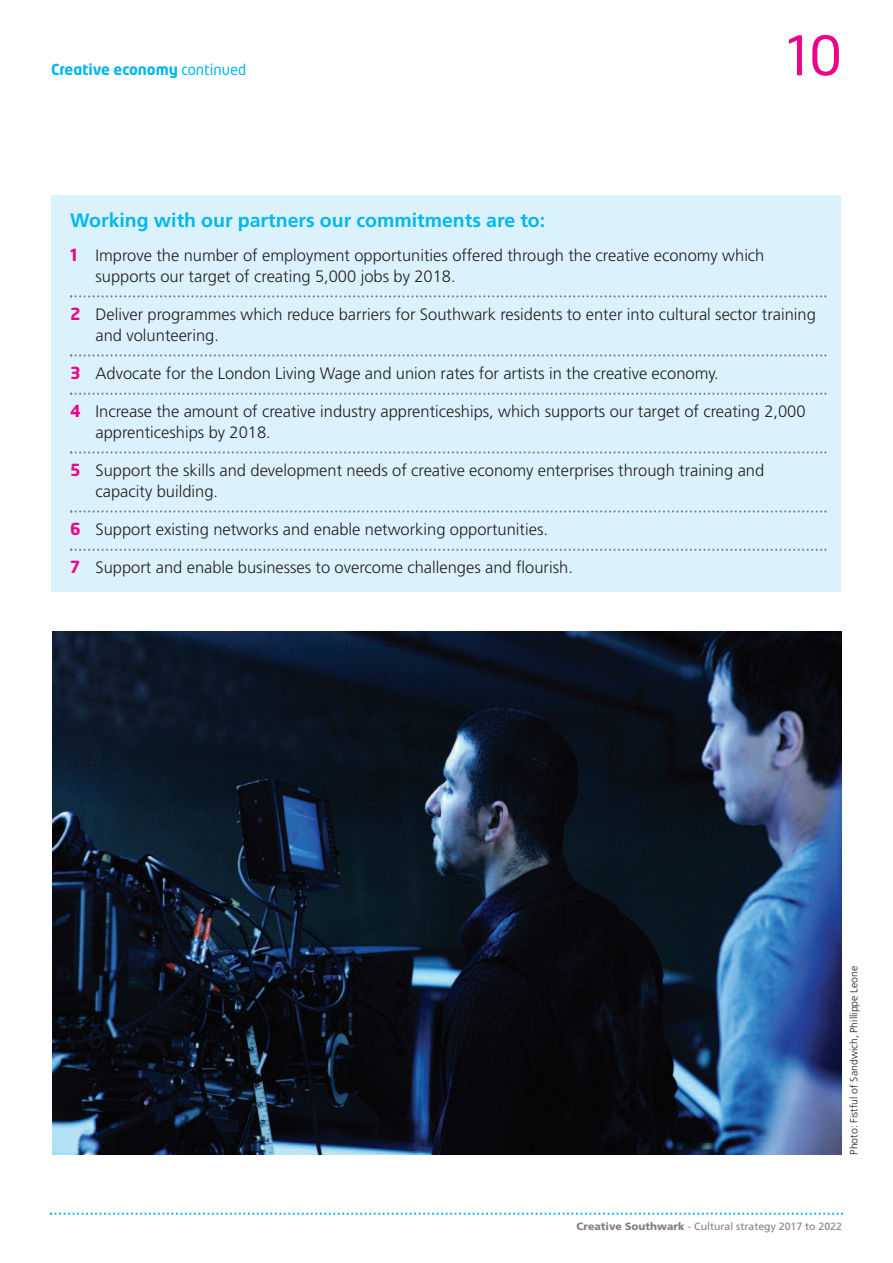
<style>
.page{position:relative;width:893px;height:1263px;background:#fff}
.page>*{position:absolute;margin:0;border:0;box-sizing:border-box;transform-origin:0 0}
.t1{font:54px "Neo Tech";color:#ed028a}
.t2{font:700 19.5px "Frutiger";color:#00b8f0}
.t3{font:300 16.5px/21px "Frutiger";color:#231f20}
.t4{font:700 15px "Neo Tech";color:#00b8f0}
.t5{font:10.5px "Frutiger";color:#808285}
.t6{font:300 10.5px "Frutiger";color:#231f20}
.s1{font-weight:400}
.s2{font-family:"Neo Tech";font-weight:700;color:#ed028a}
.s3{font-weight:900}
</style>
<div class="page">
<svg style="left:50px;top:1212px;width:793px;height:3px"></svg>
<div style="left:51px;top:196px;width:789px;height:396px;background:#dbf2fc"></div>
<img style="left:53px;top:631px;width:789px;height:524px">
<svg style="left:70px;top:295px;width:757px;height:3px"></svg>
<svg style="left:70px;top:354px;width:757px;height:3px"></svg>
<svg style="left:70px;top:393px;width:757px;height:2px"></svg>
<svg style="left:70px;top:451px;width:757px;height:3px"></svg>
<svg style="left:70px;top:510px;width:757px;height:3px"></svg>
<svg style="left:70px;top:549px;width:757px;height:2px"></svg>
<p class="t4" style="left:51px;top:64px;width:197px">Creative economy <span class="s1">continued</span></p>
<h1 class="t1" style="left:786px;top:35px;width:57px">10</h1>
<p class="t2" style="left:70px;top:213px;width:477px">Working with our partners our commitments are to:</p>
<p class="t3" style="left:96px;top:246px;width:670px;text-indent:-26px"><span class="s2">1</span> Improve the number of employment opportunities offered through the creative economy which supports our target of creating 5,000 jobs by 2018.</p>
<p class="t3" style="left:96px;top:305px;width:722px;text-indent:-26px"><span class="s2">2</span> Deliver programmes which reduce barriers for Southwark residents to enter into cultural sector training and volunteering.</p>
<p class="t3" style="left:70px;top:364px;width:650px"><span class="s2">3</span> Advocate for the London Living Wage and union rates for artists in the creative economy.</p>
<p class="t3" style="left:96px;top:402px;width:712px;text-indent:-26px"><span class="s2">4</span> Increase the amount of creative industry apprenticeships, which supports our target of creating 2,000 apprenticeships by 2018.</p>
<p class="t3" style="left:96px;top:461px;width:670px;text-indent:-26px"><span class="s2">5</span> Support the skills and development needs of creative economy enterprises through training and capacity building.</p>
<p class="t3" style="left:70px;top:520px;width:480px"><span class="s2">6</span> Support existing networks and enable networking opportunities.</p>
<p class="t3" style="left:70px;top:558px;width:504px"><span class="s2">7</span> Support and enable businesses to overcome challenges and flourish.</p>
<p class="t6" style="left:849px;top:1155px;width:190px;rotate:-90deg">Photo: Fistful of Sandwich, Phillippe Leone</p>
<p class="t5" style="left:576px;top:1222px;width:267px"><span class="s3">Creative Southwark</span> - Cultural strategy 2017 to 2022</p>
</div>
